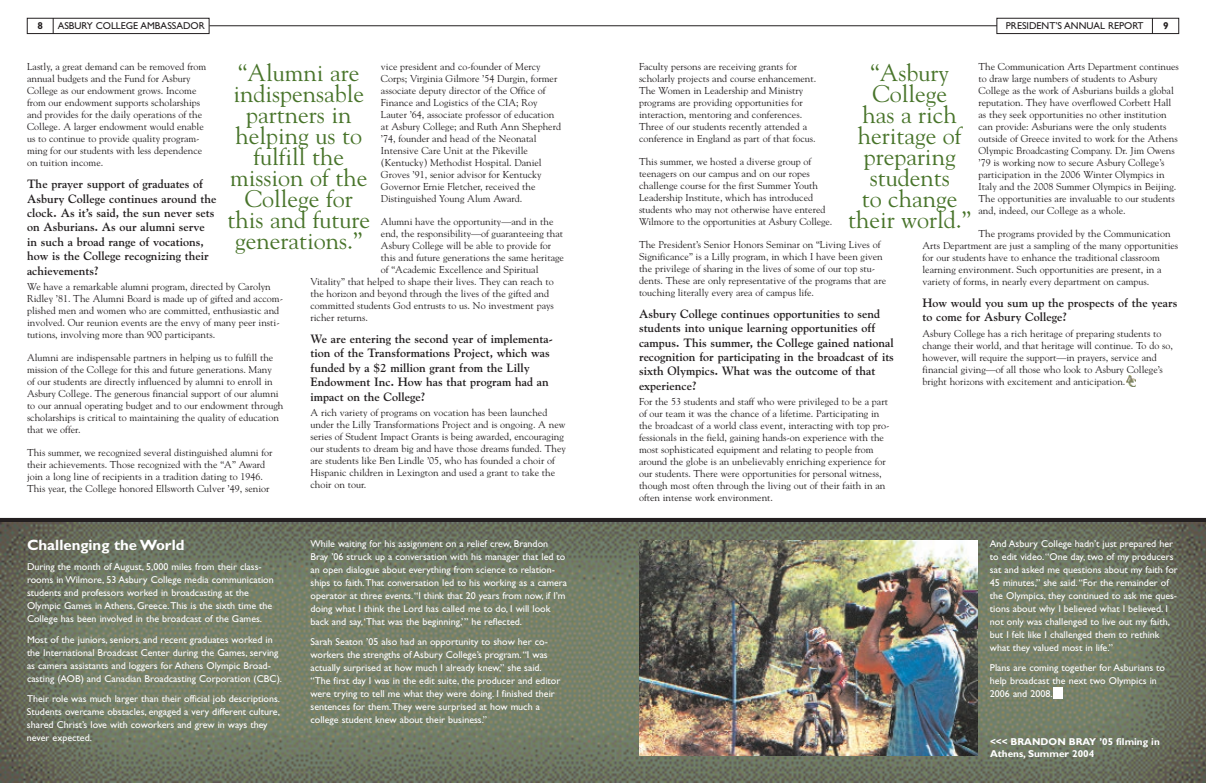
<style>
.page{position:relative;width:1206px;height:783px;background:#fff}
.page>*{position:absolute;margin:0;border:0;box-sizing:border-box;transform-origin:0 0}
.t1{font:24px/21px "Goudy";color:#48742a;text-align:center}
.t2{font:700 15px "Gill Sans";color:#fff}
.t3{font:700 12px/14.4px "Goudy";color:#231f20}
.t4{font:10px/12px "Goudy";color:#231f20}
.t5{font:10px/13px "Gill Sans";color:#fff}
.t6{font:10px "Gill Sans";color:#231f20}
.t7{font:700 10px/12px "Gill Sans";color:#fff}
.t8{font:700 10px "Gill Sans";color:#231f20}
</style>
<div class="page">
<div style="left:997px;top:18px;width:182px;height:16px;border:1px solid #231f20"></div>
<svg style="left:1152px;top:18px;width:1px;height:16px"></svg>
<div style="left:27px;top:18px;width:182px;height:16px;border:1px solid #231f20"></div>
<div style="left:0;top:518px;width:1206px;height:5px;background:#231f20"></div>
<svg style="left:53px;top:18px;width:1px;height:16px"></svg>
<hr style="left:209px;top:26px;width:788px;height:1px;background:#231f20">
<img style="left:0;top:522px;width:1206px;height:261px">
<svg style="left:1054px;top:688px;width:9px;height:11px"></svg>
<img style="left:639px;top:540px;width:338px;height:216px">
<svg style="left:1126px;top:376px;width:9px;height:11px"></svg>
<p class="t8" style="left:37px;top:22px;width:7px">8</p>
<p class="t6" style="left:58px;top:22px;width:149px">ASBURY COLLEGE AMBASSADOR</p>
<p class="t6" style="left:1006px;top:22px;width:139px">PRESIDENT’S ANNUAL REPORT</p>
<p class="t8" style="left:1163px;top:22px;width:7px">9</p>
<p class="t4" style="left:381px;top:61px;width:182px">vice president and co-founder of Mercy Corps; Virginia Gilmore ’54 Durgin, former associate deputy director of the Office of Finance and Logistics of the CIA; Roy Lauter ’64, associate professor of education at Asbury College; and Ruth Ann Shepherd ’74, founder and head of the Neonatal Intensive Care Unit at the Pikeville (Kentucky) Methodist Hospital. Daniel Groves ’91, senior advisor for Kentucky Governor Ernie Fletcher, received the Distinguished Young Alum Award.</p>
<p class="t4" style="left:381px;top:216px;width:174px">Alumni have the opportunity—and in the</p>
<p class="t4" style="left:381px;top:228px;width:184px">end, the responsibility—of guaranteeing that</p>
<p class="t4" style="left:381px;top:240px;width:172px">Asbury College will be able to provide for</p>
<p class="t4" style="left:381px;top:252px;width:185px">this and future generations the same heritage</p>
<p class="t4" style="left:381px;top:264px;width:159px">of “Academic Excellence and Spiritual</p>
<p class="t4" style="left:310px;top:276px;width:245px">Vitality” that helped to shape their lives. They can reach to</p>
<p class="t4" style="left:310px;top:288px;width:240px">the horizon and beyond through the lives of the gifted and</p>
<p class="t4" style="left:310px;top:300px;width:245px">committed students God entrusts to us. No investment pays</p>
<p class="t4" style="left:310px;top:312px;width:59px">richer returns.</p>
<p class="t3" style="left:310px;top:332px;width:244px">We are entering the second year of implementa&shy;tion of the Transformations Project, which was funded by a $2 million grant from the Lilly Endowment Inc. How has that program had an impact on the College?</p>
<p class="t4" style="left:310px;top:407px;width:257px">A rich variety of programs on vocation has been launched under the Lilly Transformations Project and is ongoing. A new series of Student Impact Grants is being awarded, encouraging our students to dream big and have those dreams funded. They are students like Ben Lindle ’05, who has founded a choir of Hispanic children in Lexington and used a grant to take the choir on tour.</p>
<h1 class="t1" style="left:228px;top:62px;width:144px">“Alumni are indispensable partners in helping us to fulfill the mission of the<br>College for this and future generations.”</h1>
<p class="t4" style="left:27px;top:61px;width:181px">Lastly, a great demand can be removed from annual budgets and the Fund for Asbury College as our endowment grows. Income from our endowment supports scholarships and provides for the daily operations of the College. A larger endowment would enable us to continue to provide quality program&shy;ming for our students with less dependence on tuition income.</p>
<p class="t3" style="left:27px;top:177px;width:191px">The prayer support of graduates of<br>Asbury College continues around the clock. As it’s said, the sun never sets on Asburians. As our alumni serve in such a broad range of vocations, how is the College recognizing their achievements?</p>
<p class="t4" style="left:27px;top:281px;width:258px">We have a remarkable alumni program, directed by Carolyn Ridley ’81. The Alumni Board is made up of gifted and accom&shy;plished men and women who are committed, enthusiastic and involved. Our reunion events are the envy of many peer insti&shy;tutions, involving more than 900 participants.</p>
<p class="t4" style="left:27px;top:352px;width:258px">Alumni are indispensable partners in helping us to fulfill the mission of the College for this and future generations. Many<br>of our students are directly influenced by alumni to enroll in Asbury College. The generous financial support of our alumni to our annual operating budget and to our endowment through scholarships is critical to maintaining the quality of education that we offer.</p>
<p class="t4" style="left:27px;top:446px;width:247px">This summer, we recognized several distinguished alumni for their achievements. Those recognized with the “A” Award join a long line of recipients in a tradition dating to 1946.<br>This year, the College honored Ellsworth Culver ’49, senior</p>
<h2 class="t2" style="left:27px;top:539px;width:159px">Challenging the World</h2>
<p class="t5" style="left:27px;top:561px;width:248px">During the month of August, 5,000 miles from their class&shy;rooms in Wilmore, 53 Asbury College media communication students and professors worked in broadcasting at the Olympic Games in Athens, Greece.This is the sixth time the College has been involved in the broadcast of the Games.</p>
<p class="t5" style="left:27px;top:634px;width:257px">Most of the juniors, seniors, and recent graduates worked in the International Broadcast Center during the Games, serving as camera assistants and loggers for Athens Olympic Broad&shy;casting (AOB) and Canadian Broadcasting Corporation (CBC).</p>
<p class="t5" style="left:27px;top:693px;width:255px">Their role was much larger than their official job descriptions.<br>Students overcame obstacles, engaged a very different culture, shared Christ’s love with coworkers and grew in ways they never expected.</p>
<p class="t5" style="left:310px;top:538px;width:258px">While waiting for his assignment on a relief crew, Brandon Bray ’06 struck up a conversation with his manager that led to an open dialogue about everything from science to relation&shy;ships to faith.That conversation led to his working as a camera operator at three events.“I think that 20 years from now, if I’m doing what I think the Lord has called me to do, I will look back and say,‘That was the beginning,’” he reflected.</p>
<p class="t5" style="left:310px;top:636px;width:251px">Sarah Seaton ’05 also had an opportunity to show her co&shy;workers the strengths of Asbury College’s program.“I was actually surprised at how much I already knew,” she said. “The first day I was in the edit suite, the producer and editor were trying to tell me what they were doing. I finished their sentences for them.They were surprised at how much a college student knew about their business.”</p>
<p class="t4" style="left:979px;top:61px;width:202px">The Communication Arts Department continues to draw large numbers of students to Asbury College as the work of Asburians builds a global reputation. They have overflowed Corbett Hall as they seek opportunities no other institution can provide: Asburians were the only students outside of Greece invited to work for the Athens Olympic Broadcasting Company. Dr. Jim Owens ’79 is working now to secure Asbury College’s participation in the 2006 Winter Olympics in Italy and the 2008 Summer Olympics in Beijing.<br>The opportunities are invaluable to our students and, indeed, our College as a whole.</p>
<p class="t4" style="left:922px;top:228px;width:257px;text-indent:56px">The programs provided by the Communication Arts Department are just a sampling of the many opportunities for our students have to enhance the traditional classroom learning environment. Such opportunities are present, in a variety of forms, in nearly every department on campus.</p>
<p class="t3" style="left:922px;top:296px;width:257px">How would you sum up the prospects of the years to come for Asbury College?</p>
<p class="t4" style="left:922px;top:328px;width:252px">Asbury College has a rich heritage of preparing students to change their world, and that heritage will continue. To do so, however, will require the support—in prayers, service and financial giving—of all those who look to Asbury College’s bright horizons with excitement and anticipation.</p>
<p class="t4" style="left:639px;top:61px;width:179px">Faculty persons are receiving grants for scholarly projects and course enhancement.<br>The Women in Leadership and Ministry programs are providing opportunities for interaction, mentoring and conferences.<br>Three of our students recently attended a conference in England as part of that focus.</p>
<p class="t4" style="left:639px;top:156px;width:195px">This summer, we hosted a diverse group of teenagers on our campus and on our ropes challenge course for the first Summer Youth Leadership Institute, which has introduced students who may not otherwise have entered Wilmore to the opportunities at Asbury College.</p>
<p class="t4" style="left:639px;top:239px;width:249px">The President’s Senior Honors Seminar on “Living Lives of Significance” is a Lilly program, in which I have been given the privilege of sharing in the lives of some of our top stu&shy;dents. These are only representative of the programs that are touching literally every area of campus life.</p>
<p class="t3" style="left:639px;top:307px;width:257px">Asbury College continues opportunities to send students into unique learning opportunities off campus. This summer, the College gained national recognition for participating in the broadcast of its sixth Olympics. What was the outcome of that experience?</p>
<p class="t4" style="left:639px;top:396px;width:252px">For the 53 students and staff who were privileged to be a part of our team it was the chance of a lifetime. Participating in the broadcast of a world class event, interacting with top pro&shy;fessionals in the field, gaining hands-on experience with the most sophisticated equipment and relating to people from around the globe is an unbelievably enriching experience for our students. There were opportunities for personal witness, though most often through the living out of their faith in an often intense work environment.</p>
<h1 class="t1" style="left:848px;top:62px;width:125px">“Asbury<br>College<br>has a rich heritage of preparing students<br>to change their world.”</h1>
<p class="t5" style="left:990px;top:538px;width:189px">And Asbury College hadn’t just prepared her to edit video.“One day, two of my producers sat and asked me questions about my faith for 45 minutes,” she said.“For the remainder of the Olympics, they continued to ask me ques&shy;tions about why I believed what I believed. I not only was challenged to live out my faith, but I felt like I challenged them to rethink what they valued most in life.”</p>
<p class="t5" style="left:990px;top:662px;width:177px">Plans are coming together for Asburians to help broadcast the next two Olympics in<br>2006 and 2008.</p>
<p class="t7" style="left:990px;top:736px;width:171px">&lt;&lt;&lt; BRANDON BRAY ’05 filming in<br>Athens, Summer 2004</p>
</div>
